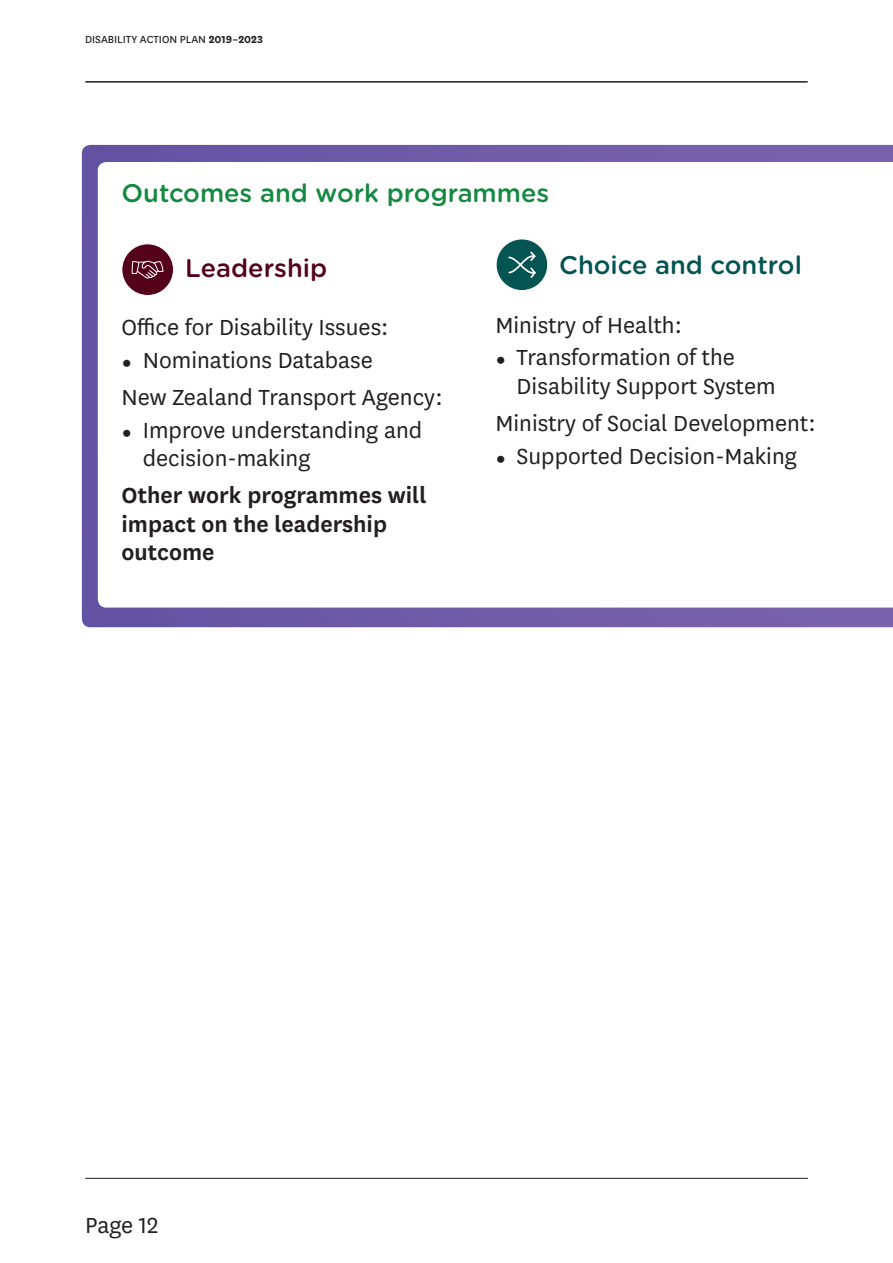
<style>
.page{position:relative;width:893px;height:1263px;background:#fff}
.page>*{position:absolute;margin:0;border:0;box-sizing:border-box;transform-origin:0 0}
.Body_-_diagram{font:25.5px/28.5px "National";color:#231f20}
.Body_-_diagram-2{font:600 25.5px/28.5px "National";color:#231f20}
.heading_3{font:500 25.5px "Gotham Rounded";color:#158942}
.Heading_4_-_indented{font:500 25.5px "Gotham Rounded";color:#045452}
.Heading_4_-_indented-2{font:500 25.5px "Gotham Rounded";color:#55011b}
.t1{font:12px "National";color:#231f20}
.s1{font-weight:700}
.s2{font-weight:700;font-size:30px}
</style>
<div class="page">
<hr style="left:86px;top:81px;width:721px;height:2px;background:#231f20">
<hr style="left:85px;top:1178px;width:722px;height:1px;background:#231f20">
<svg style="left:82px;top:145px;width:811px;height:482px;background:#6d5aa6"></svg>
<svg style="left:98px;top:162px;width:795px;height:446px"></svg>
<div style="left:122px;top:244px;width:52px;height:52px;background:#55011b;border-radius:50%"></div>
<div style="left:121px;top:243px;width:53px;height:53px;border:1px solid #fff;border-radius:50%"></div>
<svg style="left:131px;top:261px;width:33px;height:18px"></svg>
<div style="left:496px;top:239px;width:52px;height:52px;background:#045452;border-radius:50%"></div>
<div style="left:496px;top:238px;width:52px;height:53px;border:1px solid #fff;border-radius:50%"></div>
<svg style="left:508px;top:251px;width:28px;height:27px"></svg>
<p class="t1" style="left:85px;top:31px;width:179px">DISABILITY ACTION PLAN <span class="s1">2019–2023</span></p>
<p class="heading_3" style="left:122px;top:175px;width:429px">Outcomes and work programmes</p>
<p class="Heading_4_-_indented-2" style="left:185px;top:250px;width:143px">Leadership</p>
<p class="Body_-_diagram" style="left:122px;top:312px;width:268px">Office for Disability Issues:</p>
<p class="Body_-_diagram" style="left:122px;top:345px;width:253px"><span class="s2">•</span> Nominations Database</p>
<p class="Body_-_diagram" style="left:122px;top:382px;width:323px">New Zealand Transport Agency:</p>
<p class="Body_-_diagram" style="left:143px;top:415px;width:281px;text-indent:-21px"><span class="s2">•</span> Improve understanding and decision-making</p>
<p class="Body_-_diagram-2" style="left:122px;top:479px;width:307px">Other work programmes will impact on the leadership outcome</p>
<p class="Heading_4_-_indented" style="left:559px;top:247px;width:244px">Choice and control</p>
<p class="Body_-_diagram" style="left:495px;top:309px;width:188px">Ministry of Health:</p>
<p class="Body_-_diagram" style="left:517px;top:342px;width:260px;text-indent:-21px"><span class="s2">•</span> Transformation of the<br>Disability Support System</p>
<p class="Body_-_diagram" style="left:495px;top:408px;width:322px">Ministry of Social Development:</p>
<p class="Body_-_diagram" style="left:495px;top:440px;width:303px"><span class="s2">•</span> Supported Decision-Making</p>
<p class="Body_-_diagram" style="left:85px;top:1209px;width:75px">Page 12</p>
</div>
